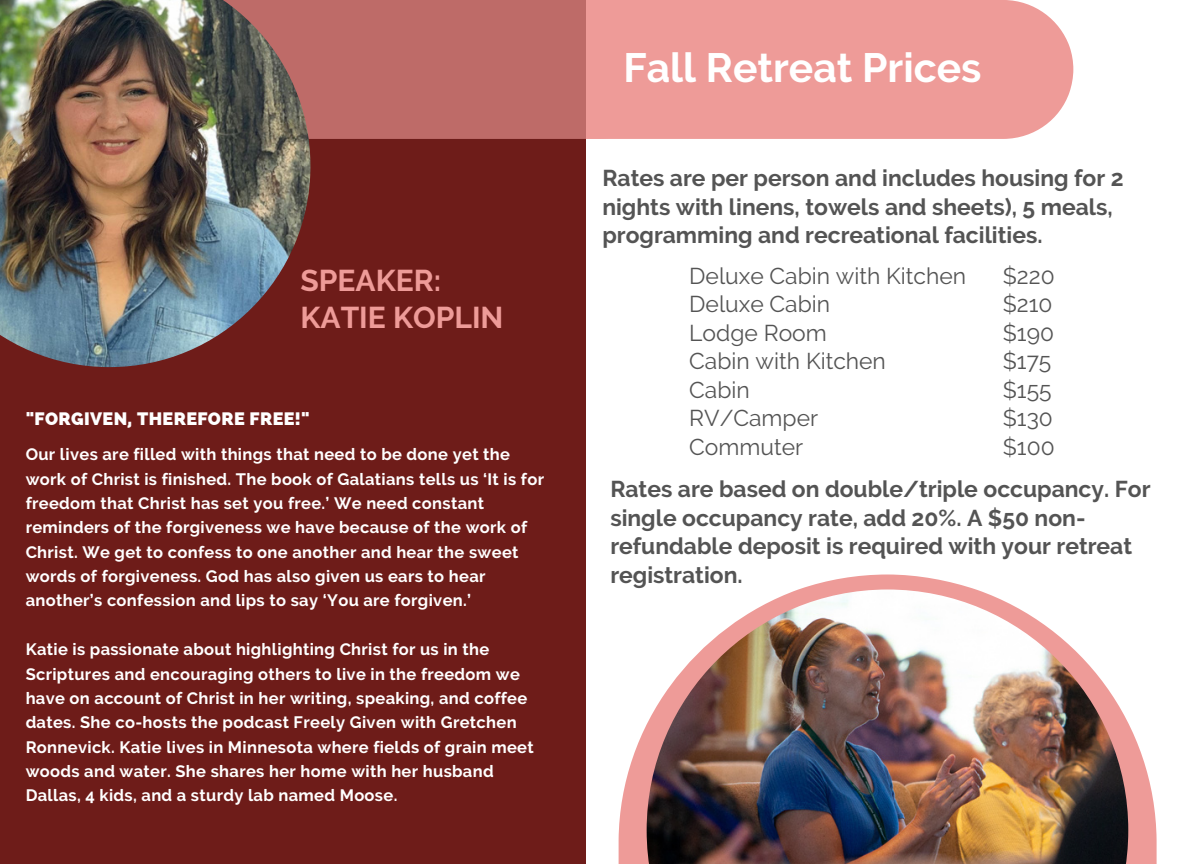
<style>
.page{position:relative;width:1188px;height:864px;background:#fff}
.page>*{position:absolute;margin:0;border:0;box-sizing:border-box;transform-origin:0 0}
.t1{font:700 40.8px "Raleway";color:#fff}
.t2{font:700 30px "Raleway";color:#ee9b98}
.t3{font:700 22.8px/28.5px "Raleway";color:#545454}
.t4{font:22.8px "Raleway";color:#545454}
.t5{font:800 18px "Raleway";letter-spacing:.02em;color:#fff}
.t6{font:700 16.5px/24.5px "Raleway";letter-spacing:.02em;color:#fff}
</style>
<div class="page">
<div style="left:0;top:0;width:586px;height:864px;background:#6e1c19"></div>
<div style="left:667px;top:0;width:406px;height:139px;background:#ee9b98"></div>
<svg style="left:310px;top:0;width:357px;height:139px;background:#c87572"></svg>
<img style="left:0;top:0;width:310px;height:367px">
<svg style="left:619px;top:575px;width:538px;height:289px"></svg>
<img style="left:647px;top:590px;width:481px;height:274px">
<p class="t2" style="left:301px;top:262px;width:142px">SPEAKER:</p>
<p class="t2" style="left:301px;top:300px;width:204px">KATIE KOPLIN</p>
<p class="t5" style="left:26px;top:408px;width:286px">"FORGIVEN, THEREFORE FREE!"</p>
<p class="t6" style="left:26px;top:442px;width:520px">Our lives are filled with things that need to be done yet the work of Christ is finished. The book of Galatians tells us ‘It is for freedom that Christ has set you free.’ We need constant reminders of the forgiveness we have because of the work of Christ. We get to confess to one another and hear the sweet words of forgiveness. God has also given us ears to hear another’s confession and lips to say ‘You are forgiven.’</p>
<p class="t6" style="left:26px;top:637px;width:510px">Katie is passionate about highlighting Christ for us in the Scriptures and encouraging others to live in the freedom we have on account of Christ in her writing, speaking, and coffee dates. She co-hosts the podcast Freely Given with Gretchen Ronnevick. Katie lives in Minnesota where fields of grain meet woods and water. She shares her home with her husband Dallas, 4 kids, and a sturdy lab named Moose.</p>
<p class="t1" style="left:623px;top:44px;width:360px">Fall Retreat Prices</p>
<p class="t3" style="left:602px;top:164px;width:523px">Rates are per person and includes housing for 2 nights with linens, towels and sheets), 5 meals, programming and recreational facilities.</p>
<p class="t4" style="left:689px;top:262px;width:278px">Deluxe Cabin with Kitchen</p>
<p class="t4" style="left:689px;top:291px;width:142px">Deluxe Cabin</p>
<p class="t4" style="left:689px;top:319px;width:139px">Lodge Room</p>
<p class="t4" style="left:689px;top:348px;width:198px">Cabin with Kitchen</p>
<p class="t4" style="left:689px;top:376px;width:62px">Cabin</p>
<p class="t4" style="left:689px;top:405px;width:130px">RV/Camper</p>
<p class="t4" style="left:689px;top:434px;width:115px">Commuter</p>
<p class="t4" style="left:1003px;top:262px;width:53px">$220</p>
<p class="t4" style="left:1003px;top:291px;width:51px">$210</p>
<p class="t4" style="left:1003px;top:319px;width:53px">$190</p>
<p class="t4" style="left:1003px;top:348px;width:50px">$175</p>
<p class="t4" style="left:1003px;top:376px;width:50px">$155</p>
<p class="t4" style="left:1003px;top:405px;width:52px">$130</p>
<p class="t4" style="left:1003px;top:434px;width:53px">$100</p>
<p class="t3" style="left:610px;top:475px;width:542px">Rates are based on double/triple occupancy. For single occupancy rate, add 20%. A $50 non&shy;refundable deposit is required with your retreat registration.</p>
</div>
